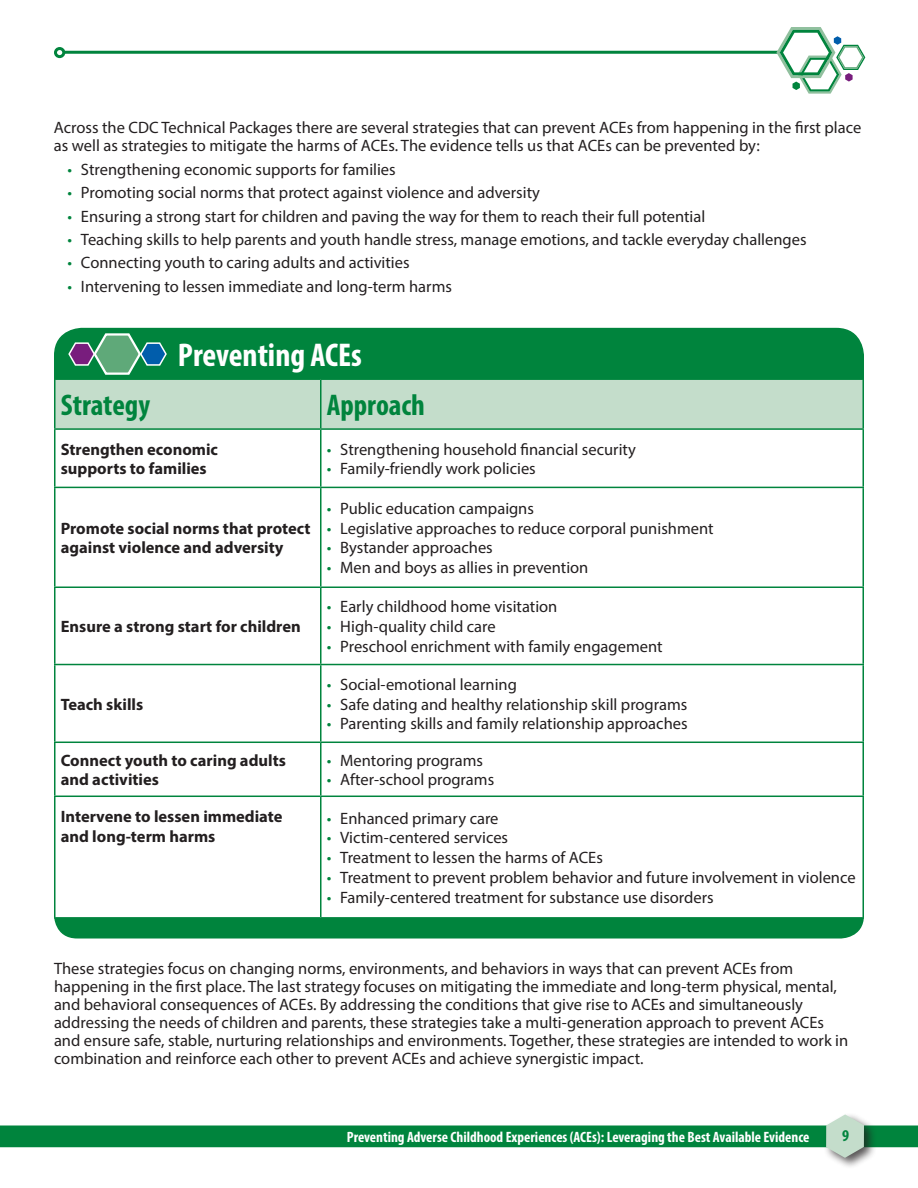
<style>
.page{position:relative;width:918px;height:1188px;background:#fff}
.page>*{position:absolute;margin:0;border:0;box-sizing:border-box;transform-origin:0 0}
.Headings{font:700 condensed 33px "Myriad Pro";color:#fff}
.Headings-2{font:700 condensed 30px "Myriad Pro";color:#00843d}
.Headings-3{font:16.5px/18px "Myriad Pro";color:#231f20}
.Headings-4{font:700 16.5px/19.8px "Myriad Pro";color:#231f20}
.t1{font:700 condensed 16.5px "Myriad Pro";color:#00843d}
.t2{font:700 condensed 15px "Myriad Pro";color:#fff}
.s1{color:#00843d}
</style>
<div class="page">
<div style="left:11px;top:1126px;width:907px;height:21px;background:#00843d"></div>
<div style="left:823px;top:1112px;width:54px;height:58px;background:#231f20;opacity:.75"></div>
<svg style="left:826px;top:1114px;width:38px;height:44px"></svg>
<hr style="left:56px;top:51px;width:724px;height:3px;background:#00843d">
<div style="left:55px;top:49px;width:9px;height:8px;background:#fff;border-radius:50%"></div>
<div style="left:54px;top:47px;width:11px;height:11px;border:3px solid #00843d;border-radius:50%"></div>
<svg style="left:776px;top:27px;width:89px;height:67px"></svg>
<div style="left:55px;top:888px;width:808px;height:50px;background:#00843d;border-radius:22px"></div>
<div style="left:54px;top:887px;width:810px;height:52px;border:2px solid #00843d;border-radius:22px"></div>
<div style="left:54px;top:328px;width:810px;height:88px;border:2px solid #00843d;border-radius:27px"></div>
<svg style="left:55px;top:430px;width:807px;height:487px"></svg>
<hr style="left:54px;top:430px;width:1px;height:57px;background:#00843d">
<hr style="left:320px;top:430px;width:2px;height:57px;background:#00843d">
<hr style="left:862px;top:430px;width:2px;height:57px;background:#00843d">
<hr style="left:54px;top:487px;width:267px;height:1px;background:#00843d">
<hr style="left:54px;top:488px;width:1px;height:98px;background:#00843d">
<hr style="left:321px;top:487px;width:543px;height:1px;background:#00843d">
<hr style="left:320px;top:488px;width:2px;height:98px;background:#00843d">
<hr style="left:862px;top:488px;width:2px;height:98px;background:#00843d">
<hr style="left:54px;top:586px;width:267px;height:2px;background:#00843d">
<hr style="left:54px;top:588px;width:1px;height:76px;background:#00843d">
<hr style="left:321px;top:586px;width:543px;height:2px;background:#00843d">
<hr style="left:320px;top:588px;width:2px;height:76px;background:#00843d">
<hr style="left:862px;top:588px;width:2px;height:76px;background:#00843d">
<hr style="left:54px;top:664px;width:267px;height:1px;background:#00843d">
<hr style="left:54px;top:665px;width:1px;height:77px;background:#00843d">
<hr style="left:321px;top:664px;width:543px;height:1px;background:#00843d">
<hr style="left:320px;top:665px;width:2px;height:77px;background:#00843d">
<hr style="left:862px;top:665px;width:2px;height:77px;background:#00843d">
<hr style="left:54px;top:742px;width:267px;height:1px;background:#00843d">
<hr style="left:54px;top:743px;width:1px;height:53px;background:#00843d">
<hr style="left:321px;top:742px;width:543px;height:1px;background:#00843d">
<hr style="left:320px;top:743px;width:2px;height:53px;background:#00843d">
<hr style="left:862px;top:743px;width:2px;height:53px;background:#00843d">
<hr style="left:54px;top:796px;width:267px;height:1px;background:#00843d">
<hr style="left:54px;top:797px;width:1px;height:120px;background:#00843d">
<hr style="left:321px;top:796px;width:543px;height:1px;background:#00843d">
<hr style="left:320px;top:797px;width:2px;height:120px;background:#00843d">
<hr style="left:862px;top:797px;width:2px;height:120px;background:#00843d">
<hr style="left:54px;top:917px;width:267px;height:2px;background:#00843d">
<hr style="left:321px;top:917px;width:543px;height:2px;background:#00843d">
<hr style="left:54px;top:378px;width:267px;height:2px;background:#00843d">
<hr style="left:54px;top:380px;width:1px;height:48px;background:#00843d">
<hr style="left:321px;top:378px;width:543px;height:2px;background:#00843d">
<hr style="left:862px;top:380px;width:2px;height:48px;background:#00843d">
<hr style="left:54px;top:428px;width:267px;height:2px;background:#00843d">
<hr style="left:321px;top:428px;width:543px;height:2px;background:#00843d">
<svg style="left:55px;top:331px;width:808px;height:98px"></svg>
<p class="Headings-3" style="left:54px;top:119px;width:809px">Across the CDC Technical Packages there are several strategies that can prevent ACEs from happening in the first place as well as strategies to mitigate the harms of ACEs. The evidence tells us that ACEs can be prevented by:</p>
<p class="Headings-3" style="left:67px;top:160px;width:330px"><span class="s1">•</span> Strengthening economic supports for families</p>
<p class="Headings-3" style="left:67px;top:183px;width:474px"><span class="s1">•</span> Promoting social norms that protect against violence and adversity</p>
<p class="Headings-3" style="left:67px;top:207px;width:639px"><span class="s1">•</span> Ensuring a strong start for children and paving the way for them to reach their full potential</p>
<p class="Headings-3" style="left:67px;top:230px;width:741px"><span class="s1">•</span> Teaching skills to help parents and youth handle stress, manage emotions, and tackle everyday challenges</p>
<p class="Headings-3" style="left:67px;top:254px;width:344px"><span class="s1">•</span> Connecting youth to caring adults and activities</p>
<p class="Headings-3" style="left:67px;top:277px;width:386px"><span class="s1">•</span> Intervening to lessen immediate and long-term harms</p>
<p class="Headings" style="left:178px;top:334px;width:185px">Preventing ACEs</p>
<p class="Headings-2" style="left:61px;top:387px;width:91px">Strategy</p>
<p class="Headings-2" style="left:327px;top:387px;width:100px">Approach</p>
<p class="Headings-4" style="left:61px;top:439px;width:159px">Strengthen economic</p>
<p class="Headings-4" style="left:61px;top:458px;width:148px">supports to families</p>
<p class="Headings-3" style="left:327px;top:440px;width:311px"><span class="s1">•</span> Strengthening household financial security</p>
<p class="Headings-3" style="left:327px;top:460px;width:211px"><span class="s1">•</span> Family-friendly work policies</p>
<p class="Headings-4" style="left:61px;top:518px;width:251px">Promote social norms that protect against violence and adversity</p>
<p class="Headings-4" style="left:61px;top:616px;width:242px">Ensure a strong start for children</p>
<p class="Headings-4" style="left:61px;top:694px;width:84px">Teach skills</p>
<p class="Headings-4" style="left:61px;top:750px;width:227px">Connect youth to caring adults</p>
<p class="Headings-4" style="left:61px;top:769px;width:100px">and activities</p>
<p class="Headings-4" style="left:61px;top:806px;width:223px">Intervene to lessen immediate</p>
<p class="Headings-4" style="left:61px;top:826px;width:156px">and long-term harms</p>
<p class="Headings-3" style="left:327px;top:499px;width:209px"><span class="s1">•</span> Public education campaigns</p>
<p class="Headings-3" style="left:327px;top:519px;width:388px"><span class="s1">•</span> Legislative approaches to reduce corporal punishment</p>
<p class="Headings-3" style="left:327px;top:539px;width:168px"><span class="s1">•</span> Bystander approaches</p>
<p class="Headings-3" style="left:327px;top:558px;width:263px"><span class="s1">•</span> Men and boys as allies in prevention</p>
<p class="Headings-3" style="left:327px;top:597px;width:232px"><span class="s1">•</span> Early childhood home visitation</p>
<p class="Headings-3" style="left:327px;top:617px;width:170px"><span class="s1">•</span> High-quality child care</p>
<p class="Headings-3" style="left:327px;top:637px;width:337px"><span class="s1">•</span> Preschool enrichment with family engagement</p>
<p class="Headings-3" style="left:327px;top:675px;width:192px"><span class="s1">•</span> Social-emotional learning</p>
<p class="Headings-3" style="left:327px;top:695px;width:362px"><span class="s1">•</span> Safe dating and healthy relationship skill programs</p>
<p class="Headings-3" style="left:327px;top:715px;width:362px"><span class="s1">•</span> Parenting skills and family relationship approaches</p>
<p class="Headings-3" style="left:327px;top:751px;width:158px"><span class="s1">•</span> Mentoring programs</p>
<p class="Headings-3" style="left:327px;top:771px;width:169px"><span class="s1">•</span> After-school programs</p>
<p class="Headings-3" style="left:327px;top:809px;width:173px"><span class="s1">•</span> Enhanced primary care</p>
<p class="Headings-3" style="left:327px;top:829px;width:183px"><span class="s1">•</span> Victim-centered services</p>
<p class="Headings-3" style="left:327px;top:848px;width:278px"><span class="s1">•</span> Treatment to lessen the harms of ACEs</p>
<p class="Headings-3" style="left:327px;top:868px;width:530px"><span class="s1">•</span> Treatment to prevent problem behavior and future involvement in violence</p>
<p class="Headings-3" style="left:327px;top:888px;width:388px"><span class="s1">•</span> Family-centered treatment for substance use disorders</p>
<p class="Headings-3" style="left:54px;top:959px;width:796px">These strategies focus on changing norms, environments, and behaviors in ways that can prevent ACEs from happening in the first place. The last strategy focuses on mitigating the immediate and long-term physical, mental, and behavioral consequences of ACEs. By addressing the conditions that give rise to ACEs and simultaneously addressing the needs of children and parents, these strategies take a multi-generation approach to prevent ACEs and ensure safe, stable, nurturing relationships and environments. Together, these strategies are intended to work in combination and reinforce each other to prevent ACEs and achieve synergistic impact.</p>
<p class="t2" style="left:347px;top:1127px;width:464px">Preventing Adverse Childhood Experiences (ACEs): Leveraging the Best Available Evidence</p>
<p class="t1" style="left:842px;top:1126px;width:9px">9</p>
</div>
